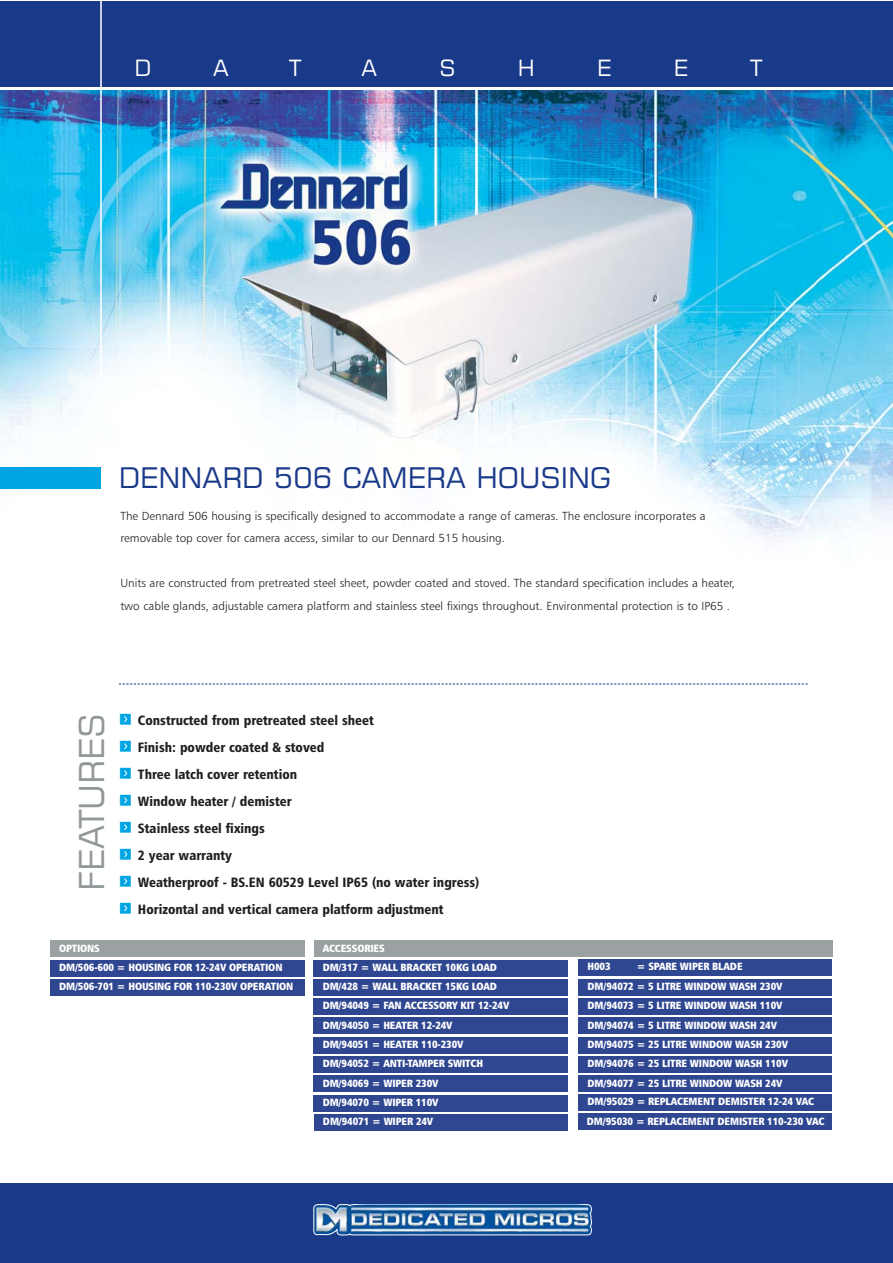
<style>
.page{position:relative;width:893px;height:1263px;background:#fff}
.page>*{position:absolute;margin:0;border:0;box-sizing:border-box;transform-origin:0 0}
.t1{font:34.5px "Square 721 BT";color:#92989a}
.t2{font:28.5px "Square 721 BT";color:#193989}
.t3{font:22.5px "Square 721 BT";color:#fff}
.t4{font:13.5px/27px "Humanist 777 BT Black Condensed B";color:#231f20}
.t5{font:11.7px/22.5px "Humanist 777 BT Light B";color:#231f20}
.t6{font:10.5px/19.4px "Humanist 777 BT Extra Black Cond B";letter-spacing:-.015em;color:#fff}
.s1{font-family:"Button Bonus Square Negative";color:#00a4e3}
</style>
<div class="page">
<img style="left:0;top:91px;width:893px;height:449px">
<svg style="left:119px;top:684px;width:689px;height:1px"></svg>
<div style="left:0;top:1px;width:893px;height:85px;background:#193989"></div>
<hr style="left:100px;top:1px;width:2px;height:504px;background:#fff">
<div style="left:0;top:467px;width:101px;height:21px;background:#00a4e3"></div>
<div style="left:0;top:1183px;width:893px;height:80px;background:#193989"></div>
<img style="left:313px;top:1204px;width:279px;height:31px">
<div style="left:314px;top:960px;width:254px;height:16px;background:#2f4691"></div>
<div style="left:314px;top:979px;width:254px;height:17px;background:#2f4691"></div>
<div style="left:314px;top:998px;width:254px;height:17px;background:#2f4691"></div>
<div style="left:314px;top:1017px;width:254px;height:17px;background:#2f4691"></div>
<div style="left:314px;top:1037px;width:254px;height:16px;background:#2f4691"></div>
<div style="left:314px;top:1056px;width:254px;height:17px;background:#2f4691"></div>
<div style="left:314px;top:1075px;width:254px;height:17px;background:#2f4691"></div>
<div style="left:314px;top:1095px;width:254px;height:16px;background:#2f4691"></div>
<div style="left:314px;top:1114px;width:254px;height:17px;background:#2f4691"></div>
<div style="left:578px;top:979px;width:254px;height:17px;background:#2f4691"></div>
<div style="left:578px;top:959px;width:254px;height:16px;background:#2f4691"></div>
<div style="left:578px;top:998px;width:254px;height:17px;background:#2f4691"></div>
<div style="left:578px;top:1017px;width:254px;height:17px;background:#2f4691"></div>
<div style="left:578px;top:1037px;width:254px;height:17px;background:#2f4691"></div>
<div style="left:578px;top:1056px;width:254px;height:17px;background:#2f4691"></div>
<div style="left:578px;top:1075px;width:254px;height:17px;background:#2f4691"></div>
<div style="left:578px;top:1094px;width:254px;height:17px;background:#2f4691"></div>
<div style="left:578px;top:1113px;width:254px;height:17px;background:#2f4691"></div>
<div style="left:314px;top:940px;width:518px;height:17px;background:#9ba0a2"></div>
<div style="left:50px;top:960px;width:254px;height:16px;background:#2f4691"></div>
<div style="left:50px;top:979px;width:254px;height:17px;background:#2f4691"></div>
<div style="left:50px;top:940px;width:254px;height:17px;background:#9ba0a2"></div>
<h3 class="t3" style="left:134px;top:60px;width:18px">D</h3>
<h3 class="t3" style="left:213px;top:60px;width:17px">A</h3>
<h3 class="t3" style="left:289px;top:60px;width:13px">T</h3>
<h3 class="t3" style="left:362px;top:60px;width:17px">A</h3>
<h3 class="t3" style="left:439px;top:60px;width:18px">S</h3>
<h3 class="t3" style="left:518px;top:60px;width:18px">H</h3>
<h3 class="t3" style="left:597px;top:60px;width:16px">E</h3>
<h3 class="t3" style="left:674px;top:60px;width:16px">E</h3>
<h3 class="t3" style="left:751px;top:60px;width:13px">T</h3>
<h2 class="t2" style="left:119px;top:467px;width:494px">DENNARD 506 CAMERA HOUSING</h2>
<p class="t5" style="left:120px;top:505px;width:587px">The Dennard 506 housing is specifically designed to accommodate a range of cameras. The enclosure incorporates a removable top cover for camera access, similar to our Dennard 515 housing.</p>
<p class="t5" style="left:120px;top:572px;width:616px">Units are constructed from pretreated steel sheet, powder coated and stoved. The standard specification includes a heater, two cable glands, adjustable camera platform and stainless steel fixings throughout. Environmental protection is to IP65 .</p>
<h1 class="t1" style="left:79px;top:891px;width:180px;rotate:-90deg">FEATURES</h1>
<p class="t6" style="left:59px;top:940px;width:42px">OPTIONS</p>
<p class="t4" style="left:119px;top:707px;width:362px"><span class="s1">f</span> Constructed from pretreated steel sheet<br><span class="s1">f</span> Finish: powder coated &amp; stoved<br><span class="s1">f</span> Three latch cover retention<br><span class="s1">f</span> Window heater / demister<br><span class="s1">f</span> Stainless steel fixings<br><span class="s1">f</span> 2 year warranty<br><span class="s1">f</span> Weatherproof - BS.EN 60529 Level IP65 (no water ingress) <span class="s1">f</span> Horizontal and vertical camera platform adjustment</p>
<p class="t6" style="left:323px;top:940px;width:63px">ACCESSORIES</p>
<p class="t6" style="left:59px;top:958px;width:236px">DM/506-600 = HOUSING FOR 12-24V OPERATION<br>DM/506-701 = HOUSING FOR 110-230V OPERATION</p>
<p class="t6" style="left:323px;top:958px;width:188px">DM/317 = WALL BRACKET 10KG LOAD<br>DM/428 = WALL BRACKET 15KG LOAD<br>DM/94049 = FAN ACCESSORY KIT 12-24V<br>DM/94050 = HEATER 12-24V<br>DM/94051 = HEATER 110-230V<br>DM/94052 = ANTI-TAMPER SWITCH<br>DM/94069 = WIPER 230V<br>DM/94070 = WIPER 110V<br>DM/94071 = WIPER 24V</p>
<p class="t6" style="left:587px;top:957px;width:25px">H003</p>
<p class="t6" style="left:637px;top:957px;width:107px">= SPARE WIPER BLADE</p>
<p class="t6" style="left:587px;top:997px;width:239px">DM/94073 = 5 LITRE WINDOW WASH 110V DM/94074 = 5 LITRE WINDOW WASH 24V DM/94075 = 25 LITRE WINDOW WASH 230V DM/94076 = 25 LITRE WINDOW WASH 110V DM/94077 = 25 LITRE WINDOW WASH 24V DM/95029 = REPLACEMENT DEMISTER 12-24 VAC DM/95030 = REPLACEMENT DEMISTER 110-230 VAC</p>
<p class="t6" style="left:587px;top:977px;width:197px">DM/94072 = 5 LITRE WINDOW WASH 230V</p>
</div>
